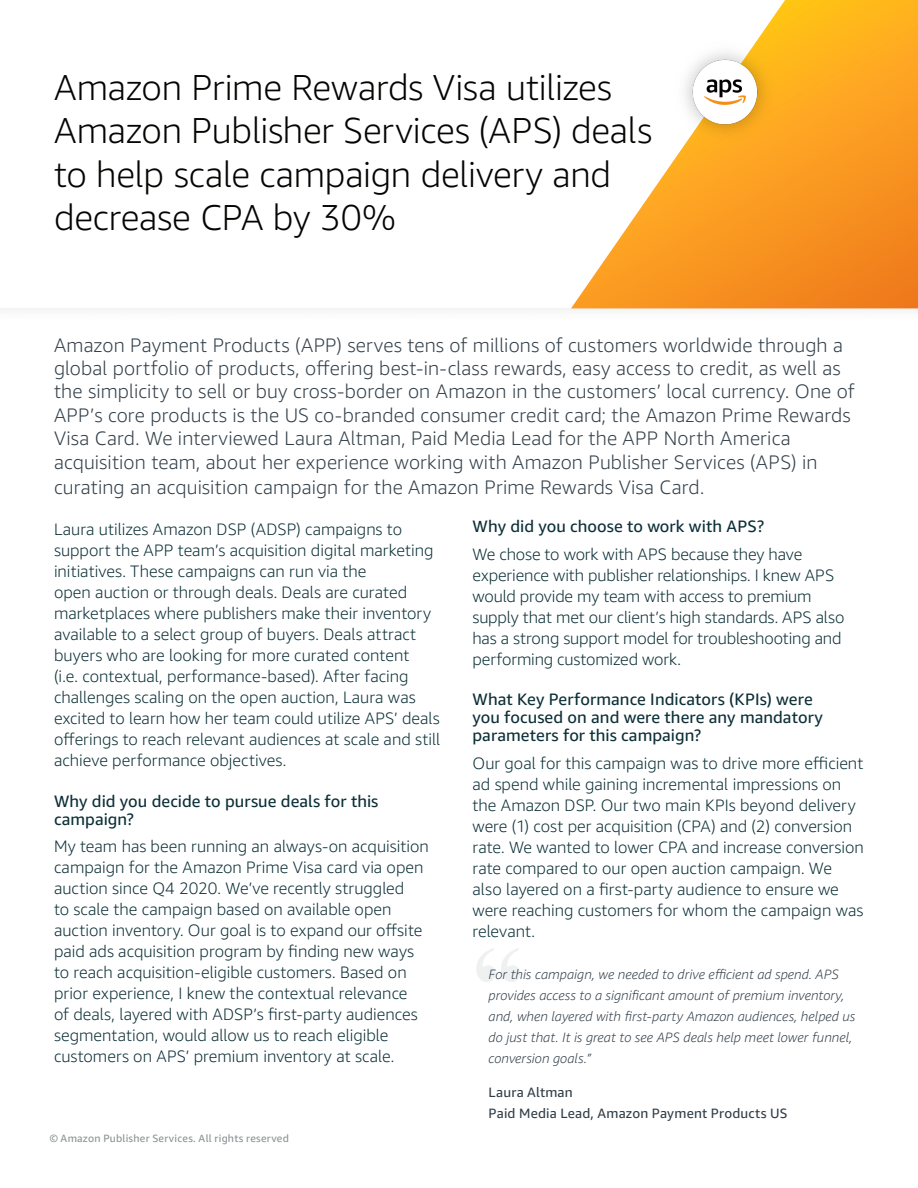
<style>
.page{position:relative;width:918px;height:1188px;background:#fff}
.page>*{position:absolute;margin:0;border:0;box-sizing:border-box;transform-origin:0 0}
.t1{font:700 105px "Times New Roman";color:#b2c0bd}
.t2{font:300 36px/43.2px "Amazon Ember";letter-spacing:-.005em;color:#040503}
.Alt_H2__Span{font:300 19.5px/23.4px "Amazon Ember";letter-spacing:.005em;color:#313e48}
.Body_Copy_Small{font:300 16.5px/21px "Amazon Ember";color:#0a2e35}
.Body_Copy_Small_-_Ti{font:16.5px/18px "Amazon Ember";letter-spacing:.005em;color:#0b2e36}
.t3{font:italic 300 13.5px/21px "Amazon Ember";color:#313e48}
.t4{font:13.5px/21px "Amazon Ember";letter-spacing:.015em;color:#313e48}
.t5{font:10.5px "Amazon Ember";letter-spacing:.025em;color:#899293}
</style>
<div class="page">
<div style="left:0;top:0;width:918px;height:324px;background:#fbfbfb"></div>
<div style="left:0;top:0;width:918px;height:308px;background:#fff"></div>
<svg style="left:571px;top:0;width:347px;height:308px"></svg>
<img style="left:669px;top:34px;width:114px;height:116px">
<h1 class="t2" style="left:54px;top:66px;width:600px">Amazon Prime Rewards Visa utilizes<br>Amazon Publisher Services (APS) deals to help scale campaign delivery and decrease CPA by 30%</h1>
<p class="Alt_H2__Span" style="left:54px;top:333px;width:802px">Amazon Payment Products (APP) serves tens of millions of customers worldwide through a global portfolio of products, offering best-in-class rewards, easy access to credit, as well as the simplicity to sell or buy cross-border on Amazon in the customers’ local currency. One of APP’s core products is the US co-branded consumer credit card; the Amazon Prime Rewards Visa Card. We interviewed Laura Altman, Paid Media Lead for the APP North America acquisition team, about her experience working with Amazon Publisher Services (APS) in</p>
<p class="Alt_H2__Span" style="left:54px;top:475px;width:652px">curating an acquisition campaign for the Amazon Prime Rewards Visa Card.</p>
<p class="Body_Copy_Small" style="left:54px;top:519px;width:388px">Laura utilizes Amazon DSP (ADSP) campaigns to support the APP team’s acquisition digital marketing initiatives. These campaigns can run via the<br>open auction or through deals. Deals are curated marketplaces where publishers make their inventory available to a select group of buyers. Deals attract buyers who are looking for more curated content<br>(i.e. contextual, performance-based). After facing challenges scaling on the open auction, Laura was excited to learn how her team could utilize APS’ deals offerings to reach relevant audiences at scale and still achieve performance objectives.</p>
<p class="Body_Copy_Small_-_Ti" style="left:54px;top:792px;width:326px">Why did you decide to pursue deals for this campaign?</p>
<p class="Body_Copy_Small" style="left:54px;top:836px;width:376px">My team has been running an always-on acquisition campaign for the Amazon Prime Visa card via open auction since Q4 2020. We’ve recently struggled<br>to scale the campaign based on available open auction inventory. Our goal is to expand our offsite paid ads acquisition program by finding new ways to reach acquisition-eligible customers. Based on prior experience, I knew the contextual relevance<br>of deals, layered with ADSP’s first-party audiences segmentation, would allow us to reach eligible customers on APS’ premium inventory at scale.</p>
<p class="Body_Copy_Small_-_Ti" style="left:472px;top:517px;width:293px">Why did you choose to work with APS?</p>
<p class="Body_Copy_Small" style="left:472px;top:544px;width:373px">We chose to work with APS because they have experience with publisher relationships. I knew APS would provide my team with access to premium supply that met our client’s high standards. APS also has a strong support model for troubleshooting and performing customized work.</p>
<p class="Body_Copy_Small_-_Ti" style="left:472px;top:691px;width:352px">What Key Performance Indicators (KPIs) were you focused on and were there any mandatory parameters for this campaign?</p>
<p class="Body_Copy_Small" style="left:472px;top:753px;width:393px">Our goal for this campaign was to drive more efficient ad spend while gaining incremental impressions on the Amazon DSP. Our two main KPIs beyond delivery were (1) cost per acquisition (CPA) and (2) conversion rate. We wanted to lower CPA and increase conversion rate compared to our open auction campaign. We also layered on a first-party audience to ensure we were reaching customers for whom the campaign was relevant.</p>
<h1 class="t1" style="left:472px;top:911px;width:54px">“</h1>
<p class="t3" style="left:489px;top:964px;width:368px">For this campaign, we needed to drive efficient ad spend. APS provides access to a significant amount of premium inventory, and, when layered with first-party Amazon audiences, helped us do just that. It is great to see APS deals help meet lower funnel, conversion goals.”</p>
<p class="t4" style="left:489px;top:1082px;width:301px">Laura Altman<br>Paid Media Lead, Amazon Payment Products US</p>
<p class="t5" style="left:50px;top:1131px;width:241px">© Amazon Publisher Services. All rights reserved</p>
</div>
